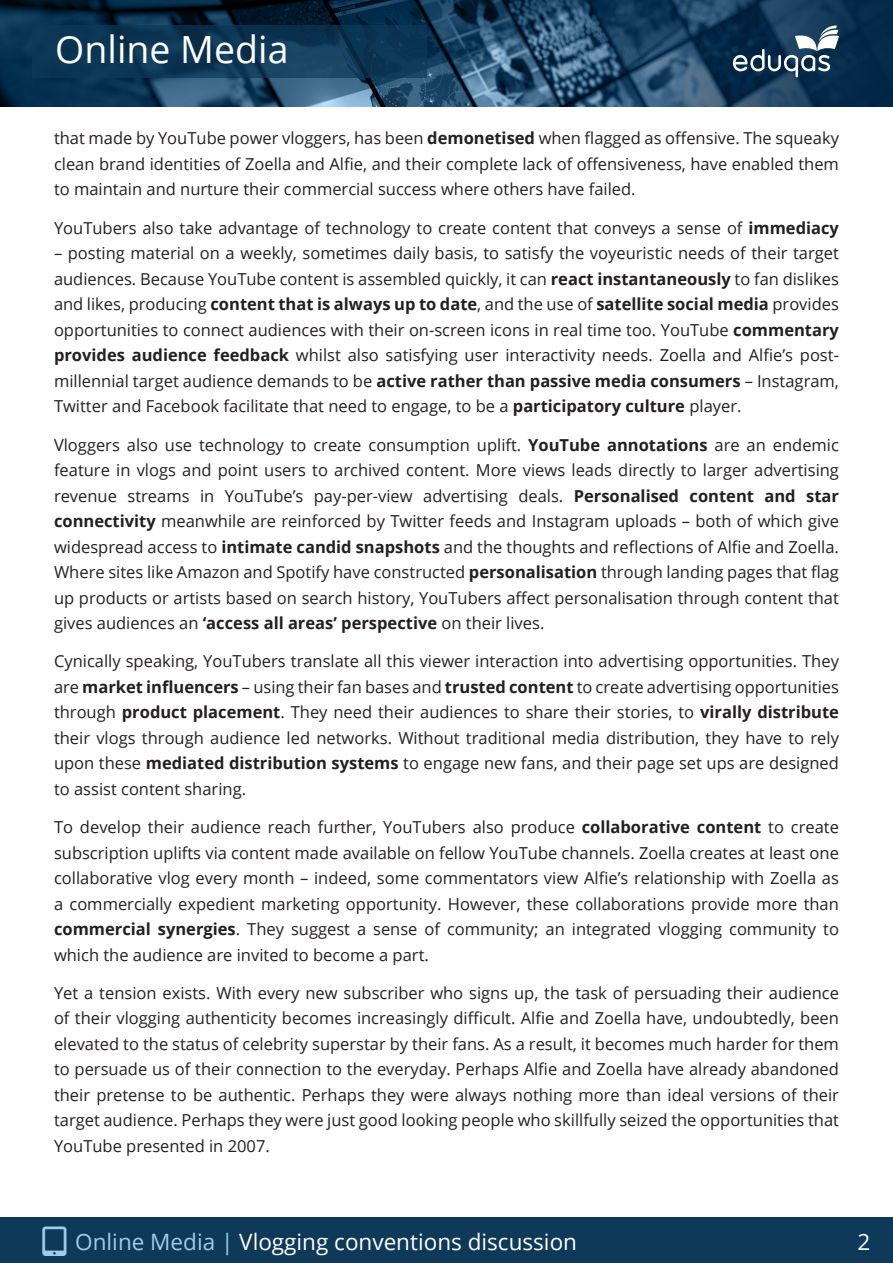
<style>
.page{position:relative;width:893px;height:1263px;background:#fff}
.page>*{position:absolute;margin:0;border:0;box-sizing:border-box;transform-origin:0 0}
.t1{font:37.5px "Open Sans";color:#fff}
.t2{font:22.5px "Open Sans";color:#fff}
.Paragraph_text{font:16.5px/25.5px "Open Sans";color:#231f20;text-align:justify}
.s1{font-weight:700}
.s2{color:#a0cbeb}
</style>
<div class="page">
<img style="left:0;top:0;width:893px;height:106px">
<div style="left:0;top:1217px;width:893px;height:46px;background:#0e3959"></div>
<svg style="left:33px;top:26px;width:394px;height:52px;fill:#0b3656"></svg>
<svg style="left:733px;top:26px;width:106px;height:51px"></svg>
<h1 class="t1" style="left:55px;top:23px;width:235px">Online Media</h1>
<p class="Paragraph_text" style="left:54px;top:125px;width:786px">that made by YouTube power vloggers, has been <span class="s1">demonetised</span> when flagged as offensive. The squeaky clean brand identities of Zoella and Alfie, and their complete lack of offensiveness, have enabled them to maintain and nurture their commercial success where others have failed.</p>
<p class="Paragraph_text" style="left:54px;top:215px;width:786px">YouTubers also take advantage of technology to create content that conveys a sense of <span class="s1">immediacy</span></p>
<p class="Paragraph_text" style="left:54px;top:240px;width:786px">– posting material on a weekly, sometimes daily basis, to satisfy the voyeuristic needs of their target audiences. Because YouTube content is assembled quickly, it can <span class="s1">react instantaneously</span> to fan dislikes and likes, producing <span class="s1">content that is always up to date</span>, and the use of <span class="s1">satellite social media</span> provides opportunities to connect audiences with their on-screen icons in real time too. YouTube <span class="s1">commentary provides audience feedback</span> whilst also satisfying user interactivity needs. Zoella and Alfie’s post&shy;millennial target audience demands to be <span class="s1">active rather than passive media consumers</span> – Instagram, Twitter and Facebook facilitate that need to engage, to be a <span class="s1">participatory culture</span> player.</p>
<p class="Paragraph_text" style="left:54px;top:431px;width:786px">Vloggers also use technology to create consumption uplift. <span class="s1">YouTube annotations</span> are an endemic feature in vlogs and point users to archived content. More views leads directly to larger advertising revenue streams in YouTube’s pay-per-view advertising deals. <span class="s1">Personalised content and star connectivity</span> meanwhile are reinforced by Twitter feeds and Instagram uploads – both of which give widespread access to <span class="s1">intimate candid snapshots</span> and the thoughts and reflections of Alfie and Zoella.<br>Where sites like Amazon and Spotify have constructed <span class="s1">personalisation</span> through landing pages that flag up products or artists based on search history, YouTubers affect personalisation through content that gives audiences an <span class="s1">‘access all areas’ perspective</span> on their lives.</p>
<p class="Paragraph_text" style="left:54px;top:648px;width:786px">Cynically speaking, YouTubers translate all this viewer interaction into advertising opportunities. They are <span class="s1">market influencers</span> – using their fan bases and <span class="s1">trusted content</span> to create advertising opportunities through <span class="s1">product placement</span>. They need their audiences to share their stories, to <span class="s1">virally distribute </span>their vlogs through audience led networks. Without traditional media distribution, they have to rely upon these <span class="s1">mediated distribution systems</span> to engage new fans, and their page set ups are designed to assist content sharing.</p>
<p class="Paragraph_text" style="left:54px;top:814px;width:786px">To develop their audience reach further, YouTubers also produce <span class="s1">collaborative content</span> to create subscription uplifts via content made available on fellow YouTube channels. Zoella creates at least one collaborative vlog every month – indeed, some commentators view Alfie’s relationship with Zoella as a commercially expedient marketing opportunity. However, these collaborations provide more than <span class="s1">commercial synergies</span>. They suggest a sense of community; an integrated vlogging community to which the audience are invited to become a part.</p>
<p class="Paragraph_text" style="left:54px;top:980px;width:786px">Yet a tension exists. With every new subscriber who signs up, the task of persuading their audience of their vlogging authenticity becomes increasingly difficult. Alfie and Zoella have, undoubtedly, been elevated to the status of celebrity superstar by their fans. As a result, it becomes much harder for them to persuade us of their connection to the everyday. Perhaps Alfie and Zoella have already abandoned their pretense to be authentic. Perhaps they were always nothing more than ideal versions of their target audience. Perhaps they were just good looking people who skillfully seized the opportunities that YouTube presented in 2007.</p>
<h2 class="t2" style="left:75px;top:1226px;width:503px"><span class="s2">Online Media |</span> Vlogging conventions discussion</h2>
<h2 class="t2" style="left:858px;top:1226px;width:14px">2</h2>
</div>
